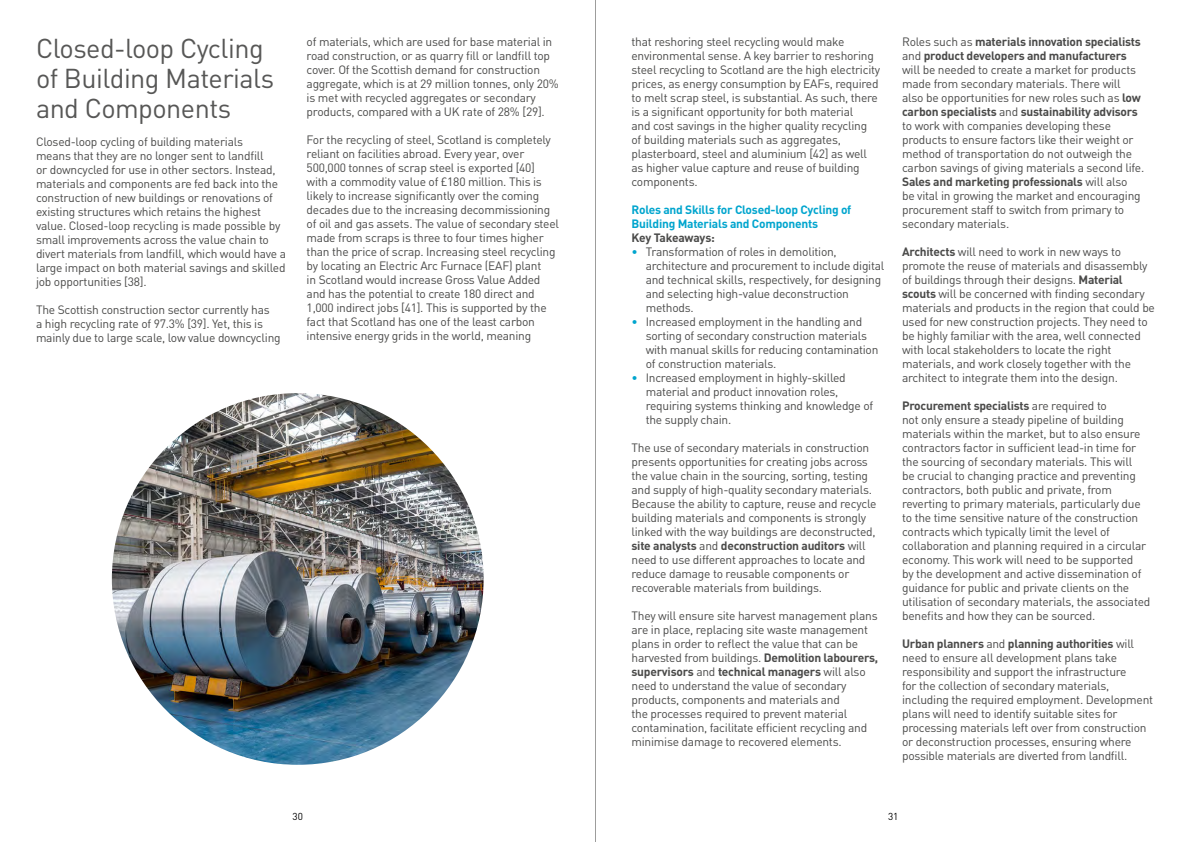
<style>
.page{position:relative;width:1191px;height:842px;background:#fff}
.page>*{position:absolute;margin:0;border:0;box-sizing:border-box;transform-origin:0 0}
.t1{font:27px/30px "DIN";letter-spacing:-.02em;color:#575756}
.t2{font:12px/14px "DIN";letter-spacing:-.02em;color:#4a4a49}
.t3{font:700 12px/14px "DIN";letter-spacing:-.02em;color:#00a5ce}
.t4{font:700 12px "DIN";letter-spacing:-.02em;color:#4a4a49}
.t5{font:10px "DIN";color:#000}
.s1{color:#00a5ce}
.s2{font-weight:700}
</style>
<div class="page">
<hr style="left:595px;top:0;width:1px;height:842px;background:#9d9d9c">
<img style="left:112px;top:393px;width:371px;height:372px;border-radius:186px">
<h1 class="t1" style="left:36px;top:33px;width:239px">Closed-loop Cycling of Building Materials and Components</h1>
<p class="t2" style="left:36px;top:134px;width:252px">Closed-loop cycling of building materials<br>means that they are no longer sent to landfill<br>or downcycled for use in other sectors. Instead, materials and components are fed back into the construction of new buildings or renovations of existing structures which retains the highest value. Closed-loop recycling is made possible by small improvements across the value chain to divert materials from landfill, which would have a large impact on both material savings and skilled job opportunities [38].</p>
<p class="t2" style="left:36px;top:302px;width:246px">The Scottish construction sector currently has<br>a high recycling rate of 97.3% [39]. Yet, this is mainly due to large scale, low value downcycling</p>
<p class="t2" style="left:307px;top:34px;width:253px">of materials, which are used for base material in road construction, or as quarry fill or landfill top cover. Of the Scottish demand for construction aggregate, which is at 29 million tonnes, only 20% is met with recycled aggregates or secondary products, compared with a UK rate of 28% [29].</p>
<p class="t2" style="left:307px;top:132px;width:254px">For the recycling of steel, Scotland is completely reliant on facilities abroad. Every year, over 500,000 tonnes of scrap steel is exported [40] with a commodity value of £180 million. This is likely to increase significantly over the coming decades due to the increasing decommissioning of oil and gas assets. The value of secondary steel made from scraps is three to four times higher than the price of scrap. Increasing steel recycling by locating an Electric Arc Furnace (EAF) plant<br>in Scotland would increase Gross Value Added and has the potential to create 180 direct and 1,000 indirect jobs [41]. This is supported by the fact that Scotland has one of the least carbon intensive energy grids in the world, meaning</p>
<p class="t2" style="left:631px;top:34px;width:250px">that reshoring steel recycling would make environmental sense. A key barrier to reshoring steel recycling to Scotland are the high electricity prices, as energy consumption by EAFs, required to melt scrap steel, is substantial. As such, there is a significant opportunity for both material<br>and cost savings in the higher quality recycling<br>of building materials such as aggregates, plasterboard, steel and aluminium [42] as well as higher value capture and reuse of building components.</p>
<p class="t3" style="left:631px;top:202px;width:221px">Roles and Skills for Closed-loop Cycling of<br>Building Materials and Components</p>
<p class="t4" style="left:631px;top:230px;width:85px">Key Takeaways:</p>
<p class="t2" style="left:645px;top:244px;width:240px;text-indent:-14px"><span class="s1">•</span> Transformation of roles in demolition, architecture and procurement to include digital and technical skills, respectively, for designing and selecting high-value deconstruction methods.</p>
<p class="t2" style="left:645px;top:314px;width:234px;text-indent:-14px"><span class="s1">•</span> Increased employment in the handling and sorting of secondary construction materials with manual skills for reducing contamination of construction materials.</p>
<p class="t2" style="left:645px;top:370px;width:229px;text-indent:-14px"><span class="s1">•</span> Increased employment in highly-skilled material and product innovation roles, requiring systems thinking and knowledge of the supply chain.</p>
<p class="t2" style="left:631px;top:440px;width:246px">The use of secondary materials in construction presents opportunities for creating jobs across the value chain in the sourcing, sorting, testing and supply of high-quality secondary materials.<br>Because the ability to capture, reuse and recycle building materials and components is strongly linked with the way buildings are deconstructed, <span class="s2">site analysts</span> and <span class="s2">deconstruction auditors</span> will need to use different approaches to locate and reduce damage to reusable components or recoverable materials from buildings.</p>
<p class="t2" style="left:631px;top:608px;width:248px">They will ensure site harvest management plans are in place, replacing site waste management plans in order to reflect the value that can be harvested from buildings. <span class="s2">Demolition labourers, supervisors</span> and <span class="s2">technical managers</span> will also need to understand the value of secondary products, components and materials and<br>the processes required to prevent material contamination, facilitate efficient recycling and minimise damage to recovered elements.</p>
<p class="t2" style="left:902px;top:34px;width:244px">Roles such as <span class="s2">materials innovation specialists </span>and <span class="s2">product developers and manufacturers </span>will be needed to create a market for products made from secondary materials. There will also be opportunities for new roles such as <span class="s2">low carbon specialists</span> and <span class="s2">sustainability advisors </span>to work with companies developing these products to ensure factors like their weight or method of transportation do not outweigh the carbon savings of giving materials a second life.<br><span class="s2">Sales and marketing professionals</span> will also<br>be vital in growing the market and encouraging procurement staff to switch from primary to secondary materials.</p>
<p class="t2" style="left:902px;top:245px;width:254px"><span class="s2">Architects</span> will need to work in new ways to promote the reuse of materials and disassembly of buildings through their designs. <span class="s2">Material scouts</span> will be concerned with finding secondary materials and products in the region that could be used for new construction projects. They need to be highly familiar with the area, well connected with local stakeholders to locate the right materials, and work closely together with the architect to integrate them into the design.</p>
<p class="t2" style="left:902px;top:399px;width:250px"><span class="s2">Procurement specialists</span> are required to<br>not only ensure a steady pipeline of building materials within the market, but to also ensure contractors factor in sufficient lead-in time for the sourcing of secondary materials. This will<br>be crucial to changing practice and preventing contractors, both public and private, from reverting to primary materials, particularly due to the time sensitive nature of the construction contracts which typically limit the level of collaboration and planning required in a circular economy. This work will need to be supported<br>by the development and active dissemination of guidance for public and private clients on the utilisation of secondary materials, the associated benefits and how they can be sourced.</p>
<p class="t2" style="left:902px;top:637px;width:252px"><span class="s2">Urban planners</span> and <span class="s2">planning authorities</span> will need to ensure all development plans take responsibility and support the infrastructure<br>for the collection of secondary materials, including the required employment. Development plans will need to identify suitable sites for processing materials left over from construction or deconstruction processes, ensuring where possible materials are diverted from landfill.</p>
<p class="t5" style="left:292px;top:810px;width:12px">30</p>
<p class="t5" style="left:888px;top:810px;width:12px">31</p>
</div>
